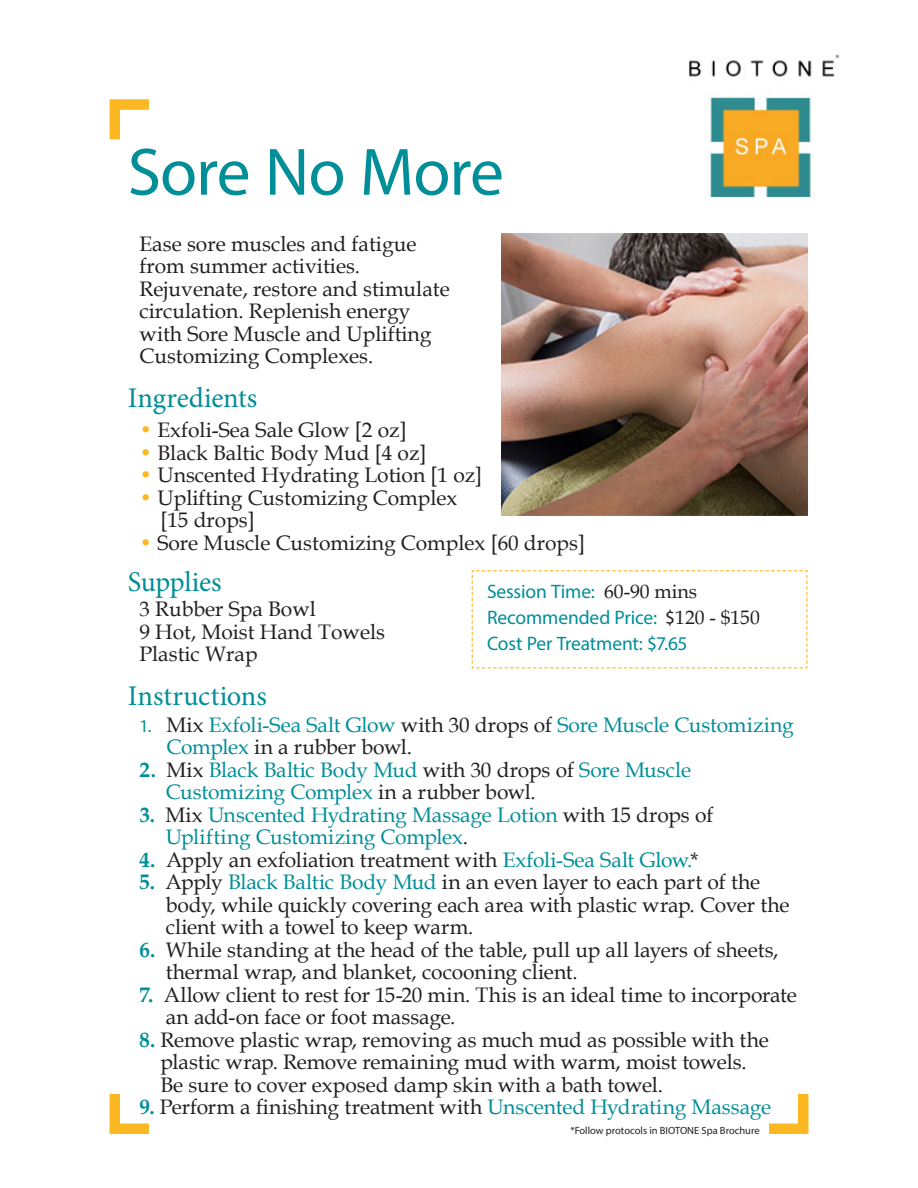
<style>
.page{position:relative;width:918px;height:1188px;background:#fff}
.page>*{position:absolute;margin:0;border:0;box-sizing:border-box;transform-origin:0 0}
.t1{font:67.5px "Myriad Pro";letter-spacing:-.015em;color:#008e98}
.t2{font:28.5px "Minion Pro";letter-spacing:-.005em;color:#008e98}
.number{font:21px/22.5px "Book Antiqua";color:#231f20}
.number-2{font:21px/22.5px "Book Antiqua";letter-spacing:-.005em;color:#008e98}
.t3{font:19.5px "Myriad Pro";letter-spacing:-.01em;color:#008e98}
.t4{font:10.5px "Myriad Pro";color:#231f20}
.s1{color:#fcb820}
.s2{font-family:"Book Antiqua";color:#231f20}
.s3{color:#231f20}
.s4{font-family:"Myriad Pro";font-size:18px}
.s5{font-weight:700}
.s6{font-weight:700;color:#008e98}
.s7{color:#008e98}
</style>
<div class="page">
<img style="left:689px;top:54px;width:151px;height:142px">
<svg style="left:109px;top:99px;width:40px;height:41px"></svg>
<svg style="left:109px;top:1093px;width:40px;height:41px"></svg>
<svg style="left:769px;top:1093px;width:40px;height:41px"></svg>
<svg style="left:471px;top:570px;width:337px;height:99px"></svg>
<img style="left:501px;top:233px;width:307px;height:282px">
<p class="t1" style="left:128px;top:130px;width:378px">Sore No More</p>
<p class="number" style="left:140px;top:232px;width:312px">Ease sore muscles and fatigue from summer activities.<br>Rejuvenate, restore and stimulate circulation. Replenish energy with Sore Muscle and Uplifting<br>Customizing Complexes.</p>
<p class="t2" style="left:128px;top:379px;width:131px">Ingredients</p>
<p class="number" style="left:140px;top:418px;width:269px"><span class="s1">•</span> Exfoli-Sea Sale Glow [2 oz]</p>
<p class="number" style="left:140px;top:441px;width:289px"><span class="s1">•</span> Black Baltic Body Mud [4 oz]</p>
<p class="number" style="left:140px;top:463px;width:344px"><span class="s1">•</span> Unscented Hydrating Lotion [1 oz]</p>
<p class="number" style="left:140px;top:486px;width:319px"><span class="s1">•</span> Uplifting Customizing Complex</p>
<p class="number" style="left:160px;top:508px;width:96px">[15 drops]</p>
<p class="number" style="left:140px;top:531px;width:447px"><span class="s1">•</span> Sore Muscle Customizing Complex [60 drops]</p>
<p class="t2" style="left:128px;top:563px;width:96px">Supplies</p>
<p class="number" style="left:140px;top:597px;width:178px">3 Rubber Spa Bowl</p>
<p class="number" style="left:140px;top:620px;width:247px">9 Hot, Moist Hand Towels</p>
<p class="number" style="left:140px;top:642px;width:120px">Plastic Wrap</p>
<p class="t2" style="left:128px;top:677px;width:141px">Instructions</p>
<p class="t3" style="left:487px;top:579px;width:211px">Session Time: <span class="s2">60-90 mins</span></p>
<p class="t3" style="left:487px;top:606px;width:274px">Recommended Price: <span class="s3">$</span><span class="s2">120 - $150</span></p>
<p class="t3" style="left:487px;top:632px;width:202px">Cost Per Treatment: $7.65</p>
<p class="number-2" style="left:166px;top:713px;width:629px;text-indent:-27px"><span class="s4">1.</span> <span class="s3">Mix</span> Exfoli-Sea Salt Glow <span class="s3">with 30 drops of</span> Sore Muscle Customizing<br>Complex <span class="s3">in a rubber bowl.</span></p>
<p class="number-2" style="left:166px;top:758px;width:527px;text-indent:-26px"><span class="s5">2.</span> <span class="s3">Mix</span> Black Baltic Body Mud <span class="s3">with 30 drops of</span> Sore Muscle<br>Customizing Complex <span class="s3">in a rubber bowl.</span></p>
<p class="number-2" style="left:166px;top:803px;width:549px;text-indent:-26px"><span class="s5">3.</span> <span class="s3">Mix</span> Unscented Hydrating Massage Lotion <span class="s3">with 15 drops of<br></span>Uplifting Customizing Complex<span class="s3">.</span></p>
<p class="number" style="left:140px;top:848px;width:561px"><span class="s6">4.</span> Apply an exfoliation treatment with <span class="s7">Exfoli-Sea Salt Glow.</span>*</p>
<p class="number" style="left:166px;top:870px;width:625px;text-indent:-26px"><span class="s6">5.</span> Apply <span class="s7">Black Baltic Body Mud</span> in an even layer to each part of the body, while quickly covering each area with plastic wrap. Cover the client with a towel to keep warm.</p>
<p class="number" style="left:166px;top:938px;width:614px;text-indent:-26px"><span class="s6">6.</span> While standing at the head of the table, pull up all layers of sheets, thermal wrap, and blanket, cocooning client.</p>
<p class="number" style="left:166px;top:983px;width:633px;text-indent:-26px"><span class="s6">7.</span> Allow client to rest for 15-20 min. This is an ideal time to incorporate an add-on face or foot massage.</p>
<p class="number" style="left:160px;top:1028px;width:610px;text-indent:-21px"><span class="s6">8.</span> Remove plastic wrap, removing as much mud as possible with the plastic wrap. Remove remaining mud with warm, moist towels.<br>Be sure to cover exposed damp skin with a bath towel.</p>
<p class="number" style="left:140px;top:1095px;width:633px"><span class="s6">9.</span> Perform a finishing treatment with <span class="s7">Unscented Hydrating Massage</span></p>
<p class="t4" style="left:570px;top:1124px;width:191px">*Follow protocols in BIOTONE Spa Brochure</p>
</div>
